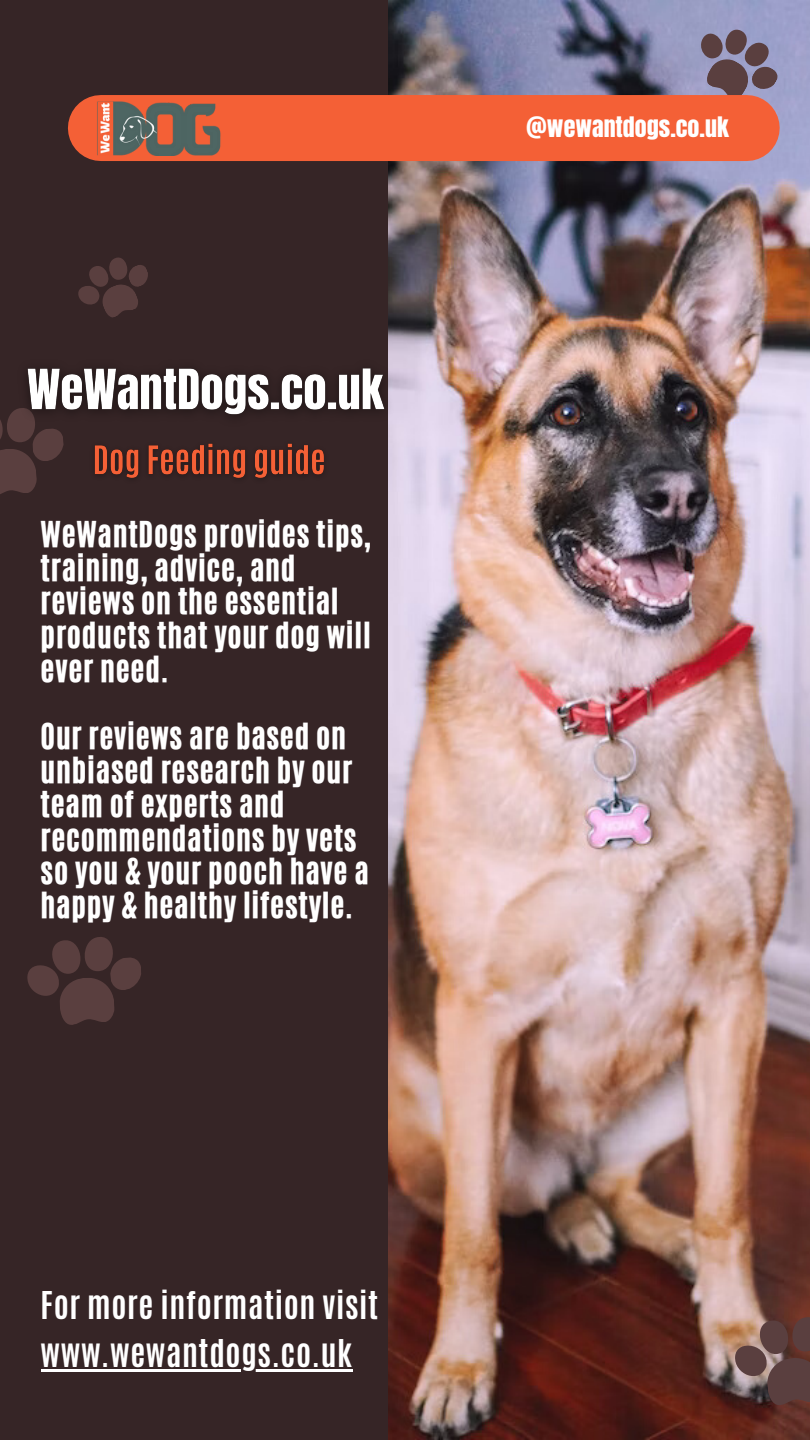
<style>
.page{position:relative;width:810px;height:1440px;background:#362526}
.page>*{position:absolute;margin:0;border:0;box-sizing:border-box;transform-origin:0 0}
.t1{font:700 32px/48px "Antonio";letter-spacing:.02em;color:#fff}
.t2{font:30px/33.8px "CA Generated";letter-spacing:.025em;color:#fff}
.t3{font:24px "Anton";color:#fff}
</style>
<div class="page">
<img style="left:389px;top:0;width:421px;height:1440px">
<svg style="left:691px;top:22px;width:90px;height:80px;background:#82778d"></svg>
<svg style="left:78px;top:257px;width:70px;height:61px"></svg>
<svg style="left:731px;top:1311px;width:79px;height:95px;background:#73544f"></svg>
<svg style="left:0;top:414px;width:64px;height:80px"></svg>
<svg style="left:27px;top:937px;width:114px;height:88px"></svg>
<div style="left:101px;top:95px;width:646px;height:66px;background:#f46036"></div>
<img style="left:11px;top:342px;width:390px;height:102px">
<img style="left:84px;top:430px;width:250px;height:48px">
<hr style="left:41px;top:1369px;width:312px;height:3px;background:#fff">
<img style="left:93px;top:101px;width:128px;height:54px">
<p class="t3" style="left:526px;top:110px;width:204px">@wewantdogs.co.uk</p>
<p class="t2" style="left:41px;top:517px;width:332px">WeWantDogs provides tips, training, advice, and reviews on the essential products that your dog will ever need.</p>
<p class="t2" style="left:41px;top:720px;width:330px">Our reviews are based on unbiased research by our team of experts and recommendations by vets so you &amp; your pooch have a happy &amp; healthy lifestyle.</p>
<p class="t1" style="left:41px;top:1281px;width:339px">For more information visit www.wewantdogs.co.uk</p>
</div>
